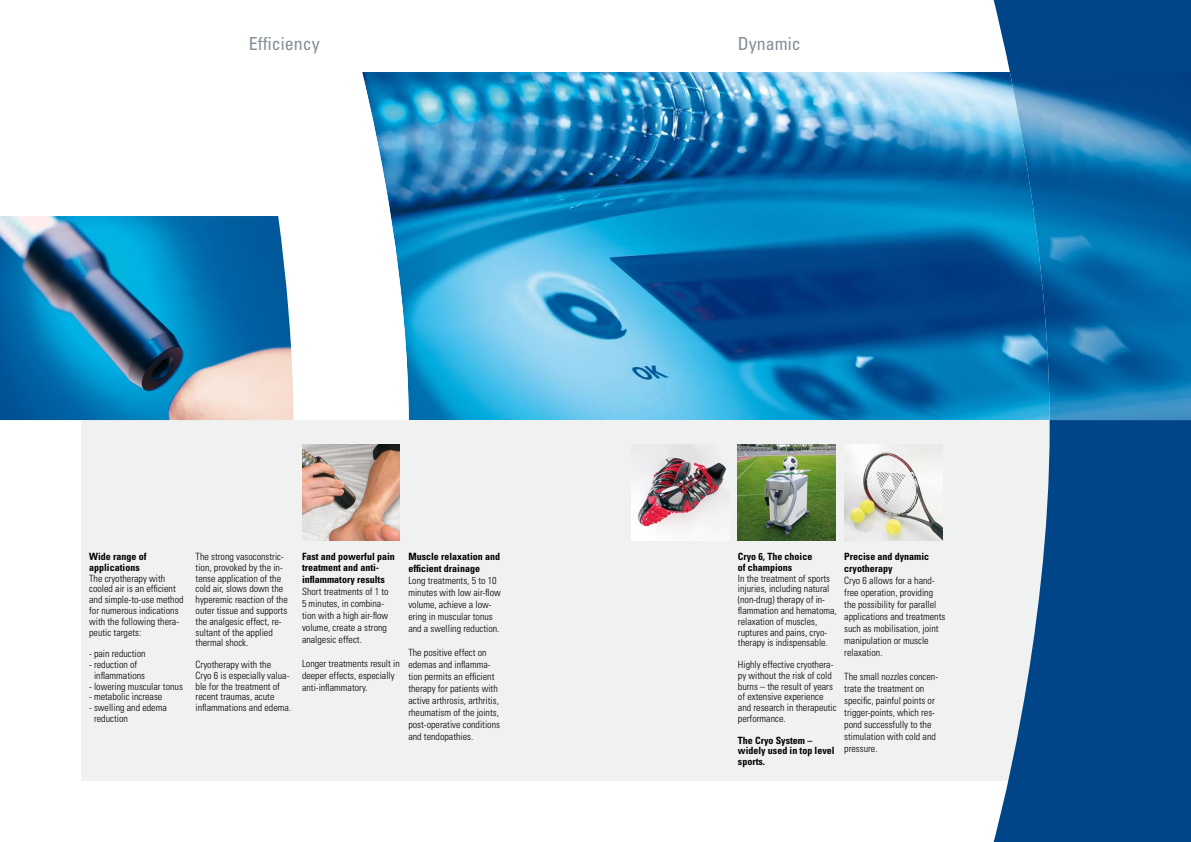
<style>
.page{position:relative;width:1191px;height:842px;background:#fff}
.page>*{position:absolute;margin:0;border:0;box-sizing:border-box;transform-origin:0 0}
.t1{font:condensed 18px "Univers LT";color:#828e98}
.t2{font:300 condensed 10px/10.8px "Univers LT";color:#000}
.t3{font:700 condensed 10px/10.8px "Univers LT";color:#000}
</style>
<div class="page">
<div style="left:595px;top:420px;width:462px;height:360px;background:#f0f1f1"></div>
<svg style="left:991px;top:1px;width:199px;height:841px;fill:#004588"></svg>
<div style="left:81px;top:420px;width:514px;height:360px;background:#f0f1f1"></div>
<img style="left:631px;top:444px;width:95px;height:96px">
<img style="left:844px;top:444px;width:98px;height:96px">
<img style="left:362px;top:72px;width:647px;height:348px">
<img style="left:1009px;top:72px;width:181px;height:348px">
<img style="left:302px;top:444px;width:98px;height:96px">
<img style="left:0;top:216px;width:293px;height:204px">
<img style="left:738px;top:444px;width:97px;height:96px">
<h1 class="t1" style="left:249px;top:33px;width:72px">Efficiency</h1>
<h1 class="t1" style="left:738px;top:33px;width:64px">Dynamic</h1>
<p class="t3" style="left:89px;top:551px;width:59px">Wide range of applications</p>
<p class="t2" style="left:89px;top:573px;width:96px">The cryotherapy with cooled air is an efficient and simple-to-use method for numerous indications with the following thera&shy;peutic targets:</p>
<p class="t2" style="left:89px;top:648px;width:58px">- pain reduction</p>
<p class="t2" style="left:94px;top:659px;width:53px;text-indent:-5px">- reduction of inflammations</p>
<p class="t2" style="left:89px;top:681px;width:95px">- lowering muscular tonus</p>
<p class="t2" style="left:89px;top:691px;width:75px">- metabolic increase</p>
<p class="t2" style="left:94px;top:702px;width:74px;text-indent:-5px">- swelling and edema reduction</p>
<p class="t2" style="left:196px;top:551px;width:94px">The strong vasoconstric&shy;tion, provoked by the in&shy;tense application of the cold air, slows down the hyperemic reaction of the outer tissue and supports the analgesic effect, re&shy;sultant of the applied thermal shock.</p>
<p class="t2" style="left:196px;top:659px;width:97px">Cryotherapy with the<br>Cryo 6 is especially valua&shy;ble for the treatment of recent traumas, acute inflammations and edema.</p>
<p class="t3" style="left:302px;top:551px;width:94px">Fast and powerful pain treatment and anti-</p>
<p class="t3" style="left:302px;top:574px;width:84px">inflammatory results</p>
<p class="t2" style="left:302px;top:585px;width:88px;line-height:12px">Short treatments of 1 to<br>5 minutes, in combina&shy;tion with a high air-flow volume, create a strong analgesic effect.</p>
<p class="t2" style="left:302px;top:657px;width:99px;line-height:12px">Longer treatments result in deeper effects, especially anti-inflammatory.</p>
<p class="t3" style="left:408px;top:550px;width:93px;line-height:12px">Muscle relaxation and efficient drainage</p>
<p class="t2" style="left:408px;top:574px;width:94px;line-height:12px">Long treatments, 5 to 10 minutes with low air-flow volume, achieve a low&shy;ering in muscular tonus and a swelling reduction.</p>
<p class="t2" style="left:408px;top:646px;width:93px;line-height:12px">The positive effect on edemas and inflamma&shy;tion permits an efficient therapy for patients with active arthrosis, arthritis, rheumatism of the joints, post-operative conditions and tendopathies.</p>
<p class="t3" style="left:738px;top:551px;width:76px">Cryo 6, The choice of champions</p>
<p class="t2" style="left:738px;top:573px;width:100px">In the treatment of sports injuries, including natural (non-drug) therapy of in&shy;flammation and hematoma, relaxation of muscles, ruptures and pains, cryo&shy;therapy is indispensable.</p>
<p class="t2" style="left:738px;top:659px;width:100px">Highly effective cryothera&shy;py without the risk of cold burns – the result of years of extensive experience and research in therapeutic performance.</p>
<p class="t3" style="left:738px;top:735px;width:98px">The Cryo System – widely used in top level sports.</p>
<p class="t3" style="left:844px;top:550px;width:86px;line-height:12px">Precise and dynamic cryotherapy</p>
<p class="t2" style="left:844px;top:574px;width:103px;line-height:12px">Cryo 6 allows for a hand&shy;free operation, providing the possibility for parallel applications and treatments such as mobilisation, joint manipulation or muscle relaxation.</p>
<p class="t2" style="left:844px;top:670px;width:95px;line-height:12px">The small nozzles concen&shy;trate the treatment on specific, painful points or trigger-points, which res&shy;pond successfully to the stimulation with cold and pressure.</p>
</div>
